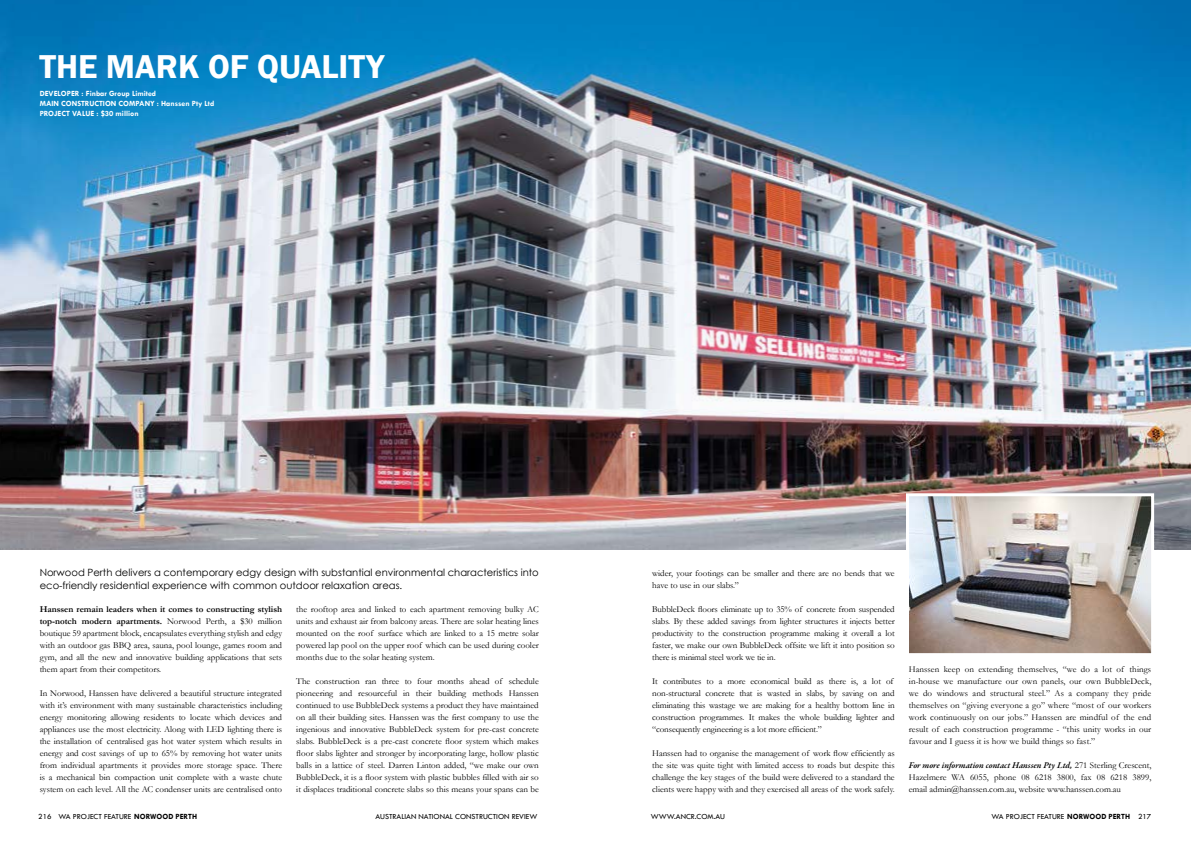
<style>
.page{position:relative;width:1191px;height:842px;background:#fff}
.page>*{position:absolute;margin:0;border:0;box-sizing:border-box;transform-origin:0 0}
.t1{font:600 34px "Franklin Gothic";color:#fff}
.t2{font:10px/13px "Century Gothic";color:#000}
.t3{font:9px/12px "Garamond";color:#000;text-align:justify}
.t4{font:italic 600 9px "Garamond Premr Pro";letter-spacing:-.005em;color:#000}
.t5{font:8px "Tw Cen";color:#000}
.t6{font:700 8px/10px "Tw Cen";color:#fff}
.s1{font-weight:700}
.s2{font-family:"Garamond";font-weight:400;font-style:normal}
</style>
<div class="page">
<img style="left:0;top:0;width:1191px;height:550px">
<img style="left:904px;top:492px;width:251px;height:162px">
<h1 class="t1" style="left:39px;top:45px;width:346px">THE MARK OF QUALITY</h1>
<p class="t6" style="left:40px;top:88px;width:176px">DEVELOPER : Finbar Group Limited<br>MAIN CONSTRUCTION COMPANY : Hanssen Pty Ltd<br>PROJECT VALUE : $30 million</p>
<p class="t2" style="left:40px;top:566px;width:500px">Norwood Perth delivers a contemporary edgy design with substantial environmental characteristics into eco-friendly residential experience with common outdoor relaxation areas.</p>
<p class="t3" style="left:40px;top:603px;width:244px"><span class="s1">Hanssen remain leaders when it comes to constructing stylish top-notch modern apartments.</span> Norwood Perth, a $30 million boutique 59 apartment block, encapsulates everything stylish and edgy with an outdoor gas BBQ area, sauna, pool lounge, games room and gym, and all the new and innovative building applications that sets them apart from their competitors.</p>
<p class="t3" style="left:40px;top:687px;width:244px">In Norwood, Hanssen have delivered a beautiful structure integrated with it’s environment with many sustainable characteristics including energy monitoring allowing residents to locate which devices and appliances use the most electricity. Along with LED lighting there is the installation of centralised gas hot water system which results in energy and cost savings of up to 65% by removing hot water units from individual apartments it provides more storage space. There is a mechanical bin compaction unit complete with a waste chute system on each level. All the AC condenser units are centralised onto</p>
<p class="t3" style="left:296px;top:603px;width:244px">the rooftop area and linked to each apartment removing bulky AC units and exhaust air from balcony areas. There are solar heating lines mounted on the roof surface which are linked to a 15 metre solar powered lap pool on the upper roof which can be used during cooler months due to the solar heating system.</p>
<p class="t3" style="left:296px;top:675px;width:244px">The construction ran three to four months ahead of schedule pioneering and resourceful in their building methods Hanssen continued to use BubbleDeck systems a product they have maintained on all their building sites. Hanssen was the first company to use the ingenious and innovative BubbleDeck system for pre-cast concrete slabs. BubbleDeck is a pre-cast concrete floor system which makes floor slabs lighter and stronger by incorporating large, hollow plastic balls in a lattice of steel. Darren Linton added, “we make our own BubbleDeck, it is a floor system with plastic bubbles filled with air so it displaces traditional concrete slabs so this means your spans can be</p>
<p class="t3" style="left:652px;top:567px;width:244px">wider, your footings can be smaller and there are no bends that we have to use in our slabs.”</p>
<p class="t3" style="left:652px;top:603px;width:244px">BubbleDeck floors eliminate up to 35% of concrete from suspended slabs. By these added savings from lighter structures it injects better productivity to the construction programme making it overall a lot faster, we make our own BubbleDeck offsite we lift it into position so there is minimal steel work we tie in.</p>
<p class="t3" style="left:652px;top:675px;width:244px;text-align:left">It contributes to a more economical build as there is, a lot of non-structural concrete that is wasted in slabs, by saving on and eliminating this wastage we are making for a healthy bottom line in construction programmes. It makes the whole building lighter and “consequently engineering is a lot more efficient.”</p>
<p class="t3" style="left:652px;top:747px;width:244px">Hanssen had to organise the management of work flow efficiently as the site was quite tight with limited access to roads but despite this challenge the key stages of the build were delivered to a standard the clients were happy with and they exercised all areas of the work safely.</p>
<p class="t3" style="left:909px;top:663px;width:244px">Hanssen keep on extending themselves, “we do a lot of things in-house we manufacture our own panels, our own BubbleDeck, we do windows and structural steel.” As a company they pride themselves on “giving everyone a go” where “most of our workers work continuously on our jobs.” Hanssen are mindful of the end result of each construction programme - “this unity works in our favour and I guess it is how we build things so fast.”</p>
<p class="t4" style="left:909px;top:759px;width:244px">For more information contact Hanssen Pty Ltd, <span class="s2">271 Sterling Crescent,</span></p>
<p class="t3" style="left:909px;top:771px;width:244px">Hazelmere WA 6055, phone 08 6218 3800, fax 08 6218 3899, email admin@hanssen.com.au, website www.hanssen.com.au</p>
<p class="t5" style="left:38px;top:811px;width:160px">216 WA PROJECT FEATURE <span class="s1">Norwood Perth</span></p>
<p class="t5" style="left:375px;top:811px;width:163px">AUSTRALIAN NATIONAL CONSTRUCTION REVIEW</p>
<p class="t5" style="left:651px;top:811px;width:76px">WWW.ANCR.COM.AU</p>
<p class="t5" style="left:991px;top:811px;width:161px">WA PROJECT FEATURE <span class="s1">Norwood Perth</span> 217</p>
</div>
